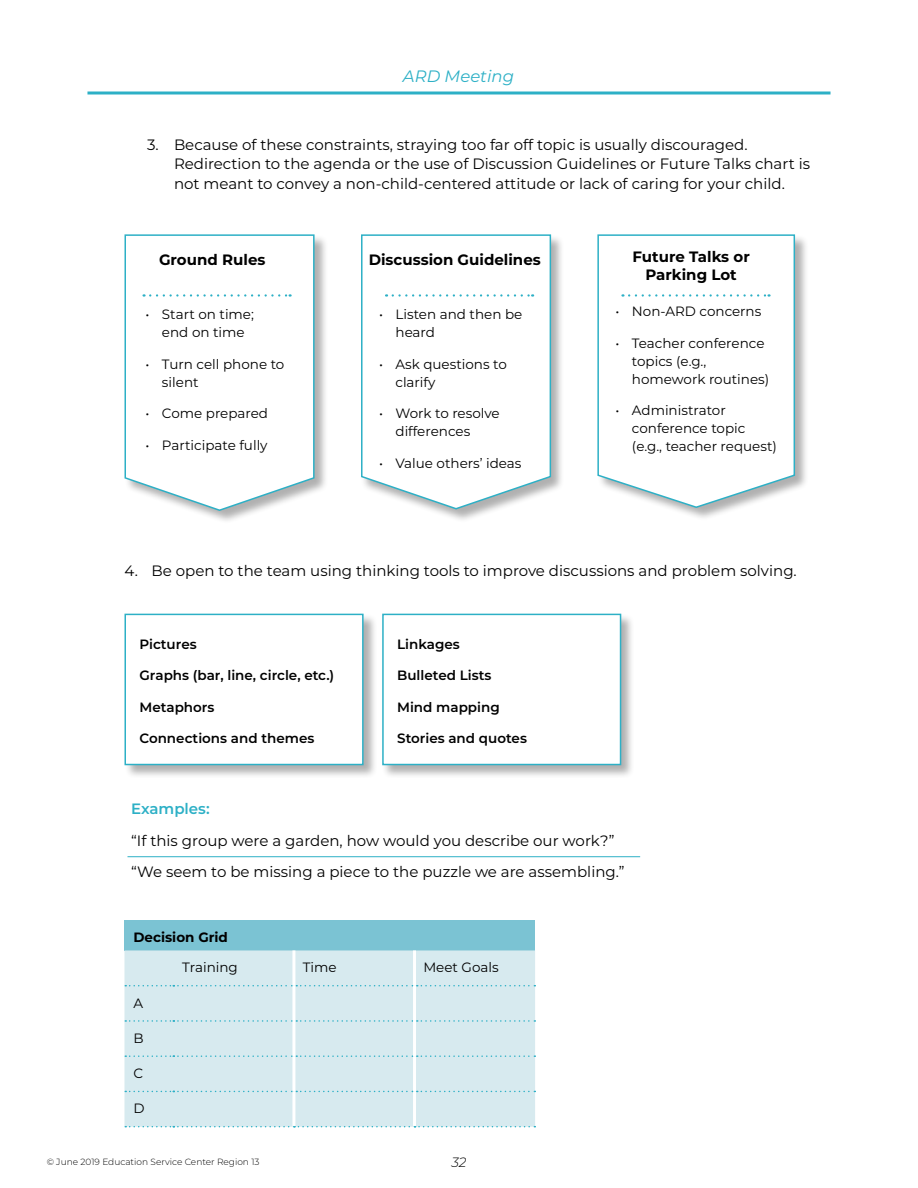
<style>
.page{position:relative;width:918px;height:1188px;background:#fff}
.page>*{position:absolute;margin:0;border:0;box-sizing:border-box;transform-origin:0 0}
.t1{font:italic 16.5px "Montserrat";color:#2db0c6}
.t2{font:15px/19.5px "Montserrat";color:#000}
.t3{font:700 15px/18px "Montserrat";color:#000;text-align:center}
.t4{font:600 15px "Montserrat";color:#2db0c6}
.t5{font:13.5px/18px "Montserrat";color:#000}
.t6{font:600 13.5px "Montserrat";color:#000}
.t7{font:700 13.5px "Montserrat";color:#000}
.t8{font:italic 300 13.5px "Montserrat";color:#000}
.t9{font:300 9px "Montserrat";color:#000}
</style>
<div class="page">
<hr style="left:87px;top:92px;width:744px;height:2px;background:#2db0c6">
<div style="left:124px;top:234px;width:204px;height:290px;background:#000;opacity:.31"></div>
<svg style="left:124px;top:234px;width:191px;height:278px"></svg>
<div style="left:361px;top:234px;width:204px;height:289px;background:#000;opacity:.31"></div>
<svg style="left:361px;top:234px;width:191px;height:276px"></svg>
<div style="left:597px;top:234px;width:212px;height:287px;background:#000;opacity:.31"></div>
<svg style="left:597px;top:234px;width:199px;height:275px"></svg>
<svg style="left:144px;top:294px;width:147px;height:3px"></svg>
<svg style="left:393px;top:294px;width:140px;height:3px"></svg>
<svg style="left:629px;top:294px;width:141px;height:3px"></svg>
<div style="left:124px;top:613px;width:254px;height:166px;background:#000;opacity:.31"></div>
<div style="left:125px;top:614px;width:238px;height:151px;background:#fff"></div>
<div style="left:124px;top:614px;width:240px;height:151px;border:2px solid #2db0c6"></div>
<div style="left:382px;top:613px;width:253px;height:166px;background:#000;opacity:.31"></div>
<div style="left:383px;top:614px;width:238px;height:151px;background:#fff"></div>
<div style="left:382px;top:614px;width:239px;height:151px;border:2px solid #2db0c6"></div>
<hr style="left:128px;top:856px;width:512px;height:1px;background:#2db0c6">
<div style="left:124px;top:920px;width:411px;height:30px;background:#7bc3d3"></div>
<div style="left:124px;top:950px;width:411px;height:177px;background:#d7eaef"></div>
<svg style="left:125px;top:1126px;width:410px;height:1px"></svg>
<svg style="left:125px;top:985px;width:410px;height:1px"></svg>
<svg style="left:125px;top:1020px;width:410px;height:2px"></svg>
<svg style="left:125px;top:1055px;width:410px;height:2px"></svg>
<svg style="left:125px;top:1091px;width:410px;height:1px"></svg>
<hr style="left:292px;top:950px;width:3px;height:36px;background:#fff">
<hr style="left:413px;top:950px;width:3px;height:36px;background:#fff">
<hr style="left:292px;top:986px;width:3px;height:35px;background:#fff">
<hr style="left:413px;top:986px;width:3px;height:35px;background:#fff">
<hr style="left:292px;top:1021px;width:3px;height:35px;background:#fff">
<hr style="left:413px;top:1021px;width:3px;height:35px;background:#fff">
<hr style="left:292px;top:1056px;width:3px;height:35px;background:#fff">
<hr style="left:413px;top:1056px;width:3px;height:35px;background:#fff">
<hr style="left:292px;top:1091px;width:3px;height:35px;background:#fff">
<hr style="left:413px;top:1091px;width:3px;height:35px;background:#fff">
<p class="t1" style="left:403px;top:64px;width:113px">ARD Meeting</p>
<p class="t2" style="left:174px;top:134px;width:638px;text-indent:-27px">3. Because of these constraints, straying too far off topic is usually discouraged.<br>Redirection to the agenda or the use of Discussion Guidelines or Future Talks chart is not meant to convey a non-child-centered attitude or lack of caring for your child.</p>
<p class="t3" style="left:159px;top:250px;width:108px">Ground Rules</p>
<p class="t5" style="left:146px;top:305px;width:110px;text-align:center">• Start on time; end on time</p>
<p class="t5" style="left:162px;top:354px;width:124px;text-indent:-16px">• Turn cell phone to silent</p>
<p class="t5" style="left:146px;top:404px;width:124px">• Come prepared</p>
<p class="t5" style="left:146px;top:435px;width:124px">• Participate fully</p>
<p class="t3" style="left:369px;top:250px;width:174px">Discussion Guidelines</p>
<p class="t5" style="left:396px;top:305px;width:128px;text-indent:-16px">• Listen and then be heard</p>
<p class="t5" style="left:396px;top:354px;width:113px;text-indent:-16px">• Ask questions to clarify</p>
<p class="t5" style="left:396px;top:404px;width:106px;text-indent:-16px">• Work to resolve differences</p>
<p class="t5" style="left:379px;top:453px;width:144px">• Value others’ ideas</p>
<p class="t3" style="left:633px;top:247px;width:119px">Future Talks or<br>Parking Lot</p>
<p class="t5" style="left:615px;top:302px;width:147px">• Non-ARD concerns</p>
<p class="t5" style="left:632px;top:334px;width:139px;text-indent:-16px">• Teacher conference topics (e.g., homework routines)</p>
<p class="t5" style="left:632px;top:401px;width:147px;text-indent:-16px">• Administrator conference topic (e.g., teacher request)</p>
<p class="t2" style="left:124px;top:560px;width:674px">4. Be open to the team using thinking tools to improve discussions and problem solving.</p>
<p class="t6" style="left:140px;top:635px;width:59px">Pictures</p>
<p class="t6" style="left:140px;top:666px;width:196px">Graphs (bar, line, circle, etc.)</p>
<p class="t6" style="left:140px;top:697px;width:77px">Metaphors</p>
<p class="t6" style="left:140px;top:728px;width:176px">Connections and themes</p>
<p class="t6" style="left:397px;top:635px;width:64px">Linkages</p>
<p class="t6" style="left:397px;top:666px;width:96px">Bulleted Lists</p>
<p class="t6" style="left:397px;top:697px;width:104px">Mind mapping</p>
<p class="t6" style="left:397px;top:728px;width:131px">Stories and quotes</p>
<p class="t4" style="left:131px;top:799px;width:80px">Examples:</p>
<p class="t2" style="left:131px;top:824px;width:495px;line-height:31.2px">“If this group were a garden, how would you describe our work?” “We seem to be missing a piece to the puzzle we are assembling.”</p>
<p class="t7" style="left:133px;top:927px;width:96px">Decision Grid</p>
<p class="t5" style="left:182px;top:958px;width:57px">Training</p>
<p class="t5" style="left:303px;top:958px;width:35px">Time</p>
<p class="t5" style="left:423px;top:958px;width:77px">Meet Goals</p>
<p class="t5" style="left:133px;top:993px;width:11px">A</p>
<p class="t5" style="left:133px;top:1029px;width:12px">B</p>
<p class="t5" style="left:133px;top:1064px;width:11px">C</p>
<p class="t5" style="left:133px;top:1099px;width:13px">D</p>
<p class="t9" style="left:47px;top:1155px;width:214px">© June 2019 Education Service Center Region 13</p>
<p class="t8" style="left:451px;top:1153px;width:17px">32</p>
</div>
